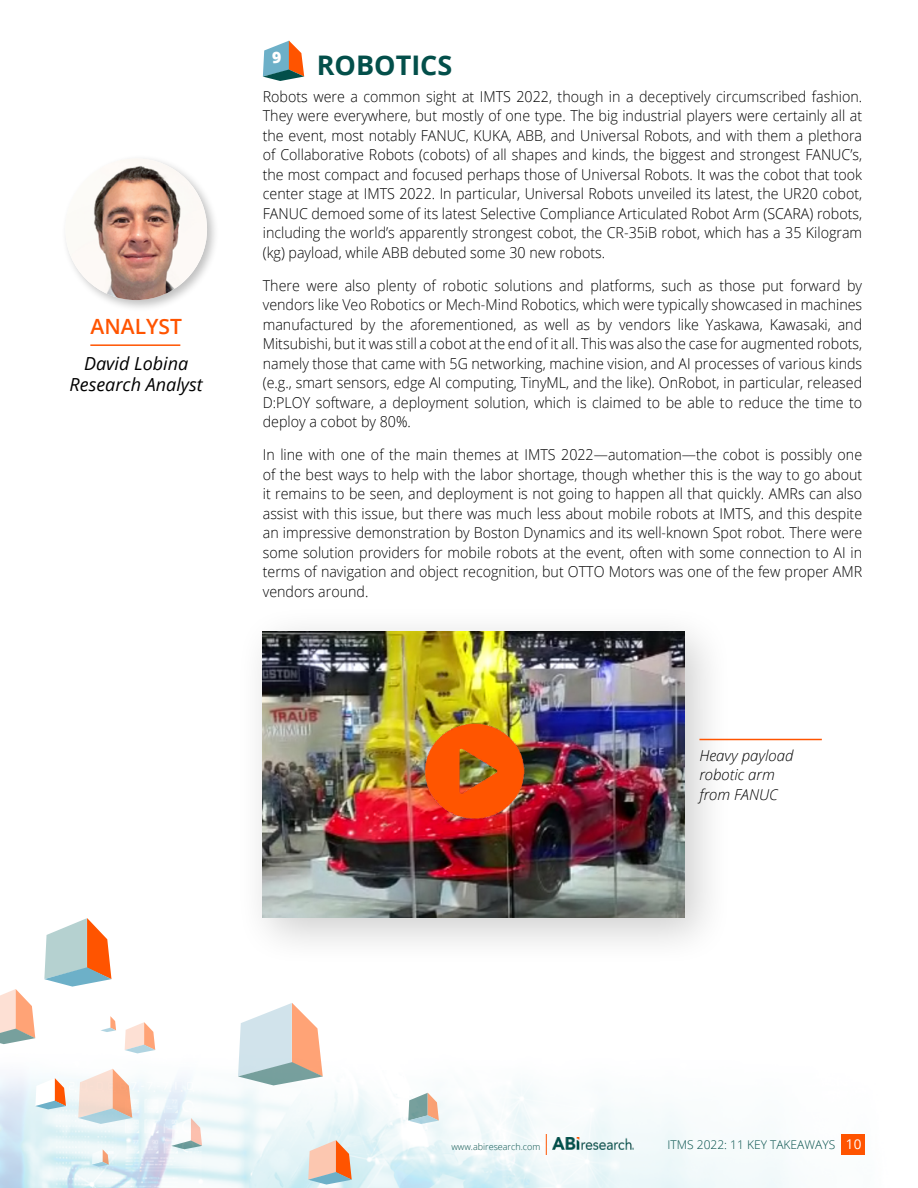
<style>
.page{position:relative;width:918px;height:1188px;background:#fff}
.page>*{position:absolute;margin:0;border:0;box-sizing:border-box;transform-origin:0 0}
.t1{font:700 27px "Open Sans";color:#034f4a}
.t2{font:600 21px "Open Sans";color:#ff5400}
.t3{font:italic 18px/21px "Open Sans";color:#000;text-align:center}
.t4{font:800 15.75px "Open Sans";color:#fff}
.t5{font:300 15px/19.5px "Open Sans";color:#000;text-align:justify;scale:.95 1}
.t6{font:italic 300 15px/19.5px "Open Sans";color:#000}
.t7{font:300 12px "Open Sans";color:#034f4a}
.t8{font:300 9px "Open Sans";color:#034f4a}
.s1{font-weight:400;font-size:13.5px;color:#fff}
</style>
<div class="page">
<img style="left:1px;top:1036px;width:864px;height:152px">
<svg style="left:78px;top:1069px;width:54px;height:55px"></svg>
<svg style="left:238px;top:1003px;width:85px;height:82px"></svg>
<svg style="left:44px;top:918px;width:67px;height:69px"></svg>
<svg style="left:0;top:989px;width:35px;height:55px"></svg>
<svg style="left:92px;top:1149px;width:17px;height:18px"></svg>
<svg style="left:408px;top:1093px;width:31px;height:31px"></svg>
<svg style="left:125px;top:1022px;width:30px;height:31px"></svg>
<svg style="left:35px;top:1078px;width:31px;height:31px"></svg>
<svg style="left:308px;top:1140px;width:44px;height:45px;background:#e0b7a1"></svg>
<svg style="left:171px;top:1118px;width:31px;height:31px"></svg>
<svg style="left:101px;top:1016px;width:15px;height:16px"></svg>
<div style="left:842px;top:1134px;width:23px;height:20px;background:#ff5400"></div>
<img style="left:552px;top:1138px;width:81px;height:12px">
<svg style="left:546px;top:1134px;width:1px;height:21px"></svg>
<div style="left:234px;top:603px;width:500px;height:365px;background:#000;opacity:.2"></div>
<img style="left:263px;top:632px;width:421px;height:286px">
<img style="left:418px;top:719px;width:116px;height:103px">
<hr style="left:699px;top:739px;width:123px;height:1px;background:#ff5400">
<svg style="left:263px;top:41px;width:41px;height:40px"></svg>
<hr style="left:90px;top:344px;width:90px;height:2px;background:#ff5400">
<div style="left:61px;top:154px;width:159px;height:159px;background:#000;opacity:.25"></div>
<img style="left:65px;top:158px;width:142px;height:142px;border-radius:71px">
<h2 class="t2" style="left:90px;top:311px;width:93px">ANALYST</h2>
<p class="t3" style="left:70px;top:352px;width:135px">David Lobina<br>Research Analyst</p>
<p class="t4" style="left:272px;top:45px;width:11px">9</p>
<h1 class="t1" style="left:317px;top:46px;width:137px">ROBOTICS</h1>
<p class="t5" style="left:263px;top:86px;width:632px">Robots were a common sight at IMTS 2022, though in a deceptively circumscribed fashion.<br>They were everywhere, but mostly of one type. The big industrial players were certainly all at the event, most notably FANUC, KUKA, ABB, and Universal Robots, and with them a plethora of Collaborative Robots (cobots) of all shapes and kinds, the biggest and strongest FANUC’s, the most compact and focused perhaps those of Universal Robots. It was the cobot that took center stage at IMTS 2022. In particular, Universal Robots unveiled its latest, the UR20 cobot, FANUC demoed some of its latest Selective Compliance Articulated Robot Arm (SCARA) robots, including the world’s apparently strongest cobot, the CR-35iB robot, which has a 35 Kilogram (kg) payload, while ABB debuted some 30 new robots.</p>
<p class="t5" style="left:263px;top:275px;width:632px">There were also plenty of robotic solutions and platforms, such as those put forward by vendors like Veo Robotics or Mech-Mind Robotics, which were typically showcased in machines manufactured by the aforementioned, as well as by vendors like Yaskawa, Kawasaki, and Mitsubishi, but it was still a cobot at the end of it all. This was also the case for augmented robots, namely those that came with 5G networking, machine vision, and AI processes of various kinds (e.g., smart sensors, edge AI computing, TinyML, and the like). OnRobot, in particular, released D:PLOY software, a deployment solution, which is claimed to be able to reduce the time to deploy a cobot by 80%.</p>
<p class="t5" style="left:263px;top:445px;width:632px">In line with one of the main themes at IMTS 2022—automation—the cobot is possibly one of the best ways to help with the labor shortage, though whether this is the way to go about it remains to be seen, and deployment is not going to happen all that quickly. AMRs can also assist with this issue, but there was much less about mobile robots at IMTS, and this despite an impressive demonstration by Boston Dynamics and its well-known Spot robot. There were some solution providers for mobile robots at the event, often with some connection to AI in terms of navigation and object recognition, but OTTO Motors was one of the few proper AMR vendors around.</p>
<p class="t6" style="left:699px;top:745px;width:96px">Heavy payload robotic arm from FANUC</p>
<p class="t8" style="left:451px;top:1141px;width:90px">www.abiresearch.com</p>
<p class="t7" style="left:668px;top:1137px;width:195px">ITMS 2022: 11 KEY TAKEAWAYS <span class="s1">10</span></p>
</div>
